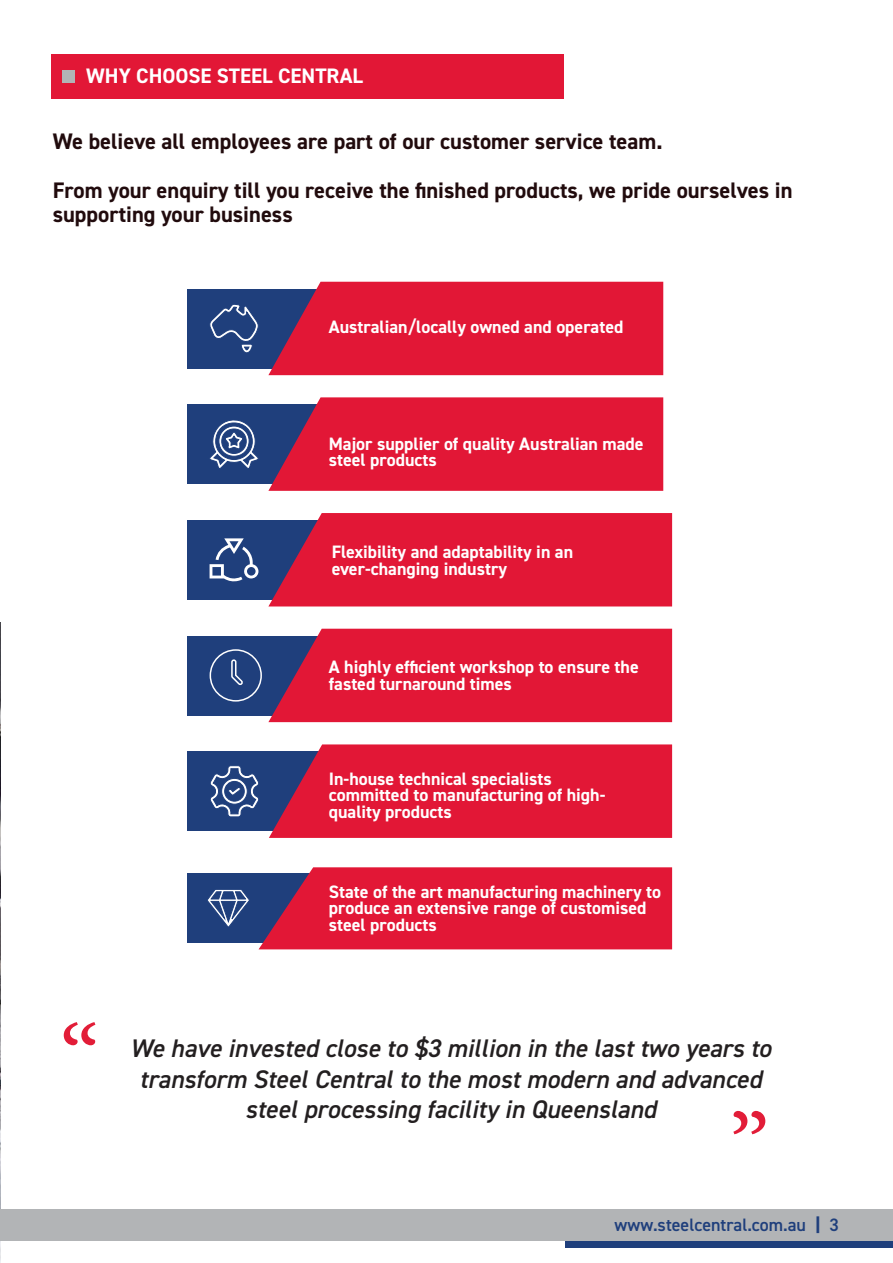
<style>
.page{position:relative;width:893px;height:1263px;background:#fff}
.page>*{position:absolute;margin:0;border:0;box-sizing:border-box;transform-origin:0 0}
.t1{font:100.5px "Minion Pro";color:#e21d38}
.t2{font:italic 600 25.5px/30.6px "DIN2014";color:#231f20;text-align:center}
.t3{font:700 22.5px/24px "DIN2014";color:#210b0d}
.t4{font:700 21px "DIN2014";color:#fff}
.t5{font:700 18px/16.5px "DIN2014";color:#fff}
.t6{font:600 18px "DIN2014";color:#1f3f7c}
.s1{font-weight:800}
</style>
<div class="page">
<div style="left:51px;top:54px;width:513px;height:44px;background:#e21736"></div>
<div style="left:63px;top:70px;width:12px;height:13px;background:#b2b4b6"></div>
<div style="left:187px;top:289px;width:476px;height:79px;background:#1f3f7c"></div>
<div style="left:187px;top:405px;width:476px;height:79px;background:#1f3f7c"></div>
<div style="left:187px;top:874px;width:418px;height:69px;background:#1f3f7c"></div>
<div style="left:188px;top:752px;width:484px;height:79px;background:#1f3f7c"></div>
<div style="left:187px;top:520px;width:485px;height:79px;background:#1f3f7c"></div>
<svg style="left:209px;top:304px;width:50px;height:49px"></svg>
<svg style="left:207px;top:889px;width:42px;height:38px"></svg>
<svg style="left:210px;top:765px;width:49px;height:52px"></svg>
<div style="left:268px;top:282px;width:395px;height:93px;background:#e21736"></div>
<svg style="left:268px;top:397px;width:395px;height:94px;background:#d71c3d"></svg>
<svg style="left:259px;top:867px;width:413px;height:82px;background:#d71c3c"></svg>
<svg style="left:269px;top:744px;width:403px;height:94px;background:#d71c3c"></svg>
<svg style="left:268px;top:513px;width:404px;height:93px;background:#d71b3c"></svg>
<svg style="left:210px;top:538px;width:48px;height:44px"></svg>
<svg style="left:209px;top:420px;width:50px;height:48px"></svg>
<div style="left:187px;top:636px;width:485px;height:79px;background:#1f3f7c"></div>
<svg style="left:209px;top:629px;width:463px;height:93px"></svg>
<div style="left:566px;top:1221px;width:327px;height:27px;background:#1f3f7c"></div>
<img style="left:0;top:622px;width:1px;height:641px">
<div style="left:0;top:1209px;width:893px;height:31px;background:#b2b4b6"></div>
<p class="t4" style="left:86px;top:62px;width:278px">WHY CHOOSE STEEL CENTRAL</p>
<p class="t3" style="left:53px;top:129px;width:611px">We believe all employees are part of our customer service team.</p>
<p class="t3" style="left:53px;top:177px;width:741px">From your enquiry till you receive the finished products, we pride ourselves in supporting your business</p>
<p class="t5" style="left:329px;top:319px;width:296px">Australian/locally owned and operated</p>
<p class="t5" style="left:329px;top:435px;width:316px">Major supplier of quality Australian made steel products</p>
<p class="t5" style="left:332px;top:544px;width:243px">Flexibility and adaptability in an</p>
<p class="t5" style="left:332px;top:560px;width:177px">ever-changing industry</p>
<p class="t5" style="left:329px;top:658px;width:311px">A highly efficient workshop to ensure the fasted turnaround times</p>
<p class="t5" style="left:329px;top:770px;width:278px">In-house technical specialists committed to manufacturing of high&shy;quality products</p>
<p class="t1" style="left:60px;top:995px;width:41px">“</p>
<p class="t5" style="left:329px;top:883px;width:334px">State of the art manufacturing machinery to produce an extensive range of customised steel products</p>
<p class="t2" style="left:130px;top:1032px;width:643px">We have invested close to $3 million in the last two years to transform Steel Central to the most modern and advanced steel processing facility in Queensland</p>
<p class="t1" style="left:729px;top:1083px;width:42px">”</p>
<p class="t6" style="left:614px;top:1212px;width:226px">www.steelcentral.com.au <span class="s1">|</span> 3</p>
</div>
